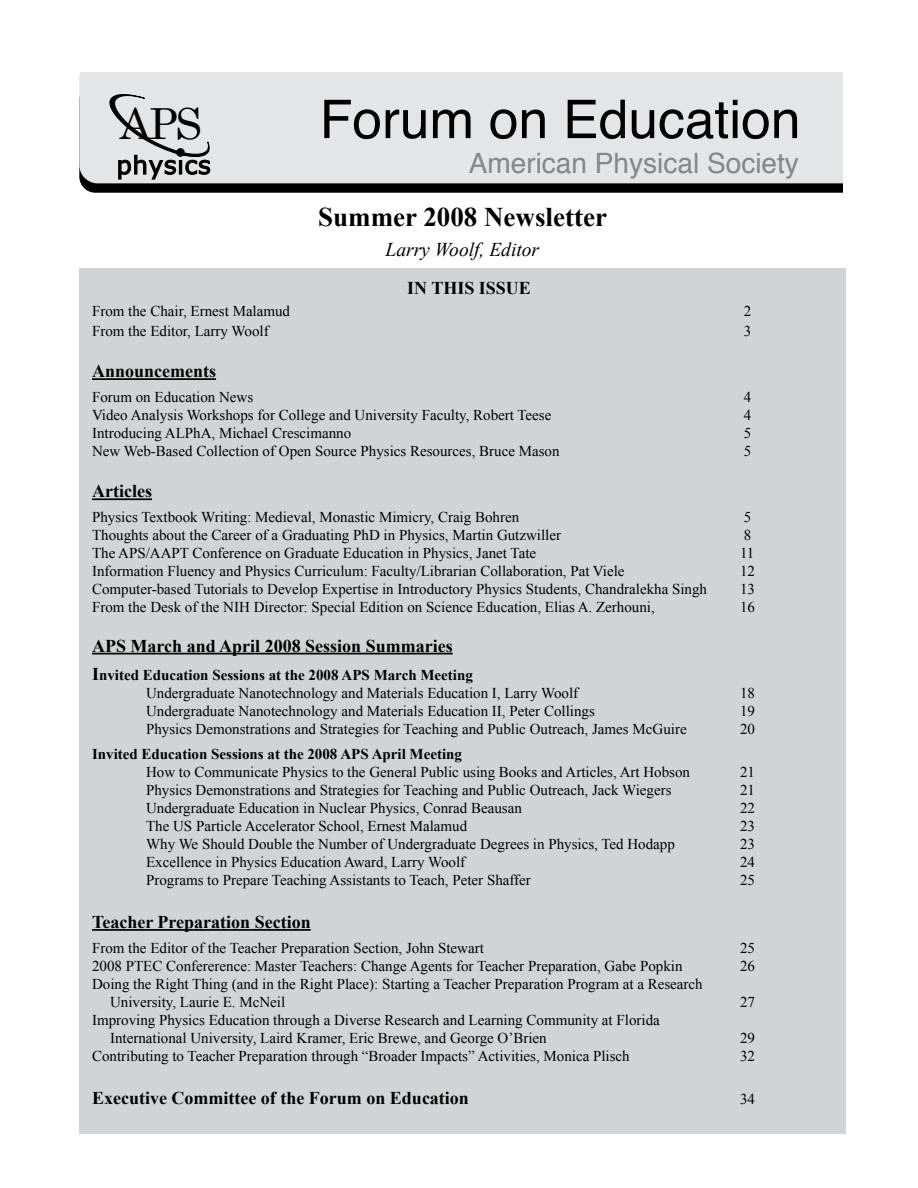
<style>
.page{position:relative;width:918px;height:1188px;background:#fff}
.page>*{position:absolute;margin:0;border:0;box-sizing:border-box;transform-origin:0 0}
.t1{font:53.4px "Helvetica";color:#000}
.t2{font:42.9px "Century Schoolbook";color:#000}
.t3{font:28.05px "Helvetica";color:#848688}
.t4{font:700 27px "Times New Roman";color:#000}
.t5{font:italic 19.5px "Times New Roman";color:#000}
.t6{font:700 18px "Times New Roman";color:#000}
.t7{font:15px/18px "Times New Roman";color:#000}
.t8{font:700 15px "Times New Roman";color:#000}
.s1{font-weight:700;font-size:18px}
.s2{font-weight:700}
</style>
<div class="page">
<svg style="left:80px;top:183px;width:762px;height:10px;background:#101010"></svg>
<div style="left:79px;top:73px;width:763px;height:110px;background:#e4e5e6"></div>
<svg style="left:106px;top:93px;width:105px;height:87px;background:#c3c4c5"></svg>
<div style="left:176px;top:148px;width:9px;height:9px;background:#000;border-radius:50%"></div>
<div style="left:79px;top:268px;width:766px;height:866px;background:#d1d3d4"></div>
<hr style="left:92px;top:378px;width:124px;height:2px;background:#000">
<hr style="left:92px;top:498px;width:60px;height:2px;background:#000">
<hr style="left:92px;top:653px;width:361px;height:1px;background:#000">
<hr style="left:92px;top:929px;width:219px;height:2px;background:#000">
<h2 class="t2" style="left:120px;top:97px;width:84px">APS</h2>
<h1 class="t1" style="left:320px;top:74px;width:482px">Forum on Education</h1>
<h3 class="t3" style="left:469px;top:139px;width:332px">American Physical Society</h3>
<h3 class="t4" style="left:318px;top:198px;width:290px">Summer 2008 Newsletter</h3>
<h3 class="t5" style="left:386px;top:236px;width:155px">Larry Woolf, Editor</h3>
<p class="t6" style="left:407px;top:276px;width:125px">IN THIS ISSUE</p>
<p class="t7" style="left:92px;top:302px;width:200px">From the Chair, Ernest Malamud</p>
<p class="t7" style="left:744px;top:302px;width:9px">2</p>
<p class="t7" style="left:92px;top:322px;width:178px">From the Editor, Larry Woolf</p>
<p class="t7" style="left:744px;top:322px;width:9px">3</p>
<p class="t6" style="left:92px;top:359px;width:126px">Announcements</p>
<p class="t7" style="left:92px;top:388px;width:163px">Forum on Education News</p>
<p class="t7" style="left:744px;top:388px;width:9px">4</p>
<p class="t7" style="left:92px;top:406px;width:461px">Video Analysis Workshops for College and University Faculty, Robert Teese</p>
<p class="t7" style="left:744px;top:406px;width:9px">4</p>
<p class="t7" style="left:92px;top:424px;width:261px">Introducing ALPhA, Michael Crescimanno</p>
<p class="t7" style="left:744px;top:424px;width:9px">5</p>
<p class="t7" style="left:92px;top:442px;width:469px">New Web-Based Collection of Open Source Physics Resources, Bruce Mason</p>
<p class="t7" style="left:744px;top:442px;width:9px">5</p>
<p class="t6" style="left:92px;top:479px;width:61px">Articles</p>
<p class="t7" style="left:92px;top:508px;width:429px">Physics Textbook Writing: Medieval, Monastic Mimicry, Craig Bohren</p>
<p class="t7" style="left:744px;top:508px;width:9px">5</p>
<p class="t7" style="left:92px;top:526px;width:471px">Thoughts about the Career of a Graduating PhD in Physics, Martin Gutzwiller</p>
<p class="t7" style="left:744px;top:526px;width:9px">8</p>
<p class="t7" style="left:92px;top:544px;width:446px">The APS/AAPT Conference on Graduate Education in Physics, Janet Tate</p>
<p class="t7" style="left:740px;top:544px;width:16px">11</p>
<p class="t7" style="left:92px;top:562px;width:534px">Information Fluency and Physics Curriculum: Faculty/Librarian Collaboration, Pat Viele</p>
<p class="t7" style="left:740px;top:562px;width:16px">12</p>
<p class="t7" style="left:92px;top:580px;width:617px">Computer-based Tutorials to Develop Expertise in Introductory Physics Students, Chandralekha Singh</p>
<p class="t7" style="left:740px;top:580px;width:16px">13</p>
<p class="t7" style="left:92px;top:598px;width:564px">From the Desk of the NIH Director: Special Edition on Science Education, Elias A. Zerhouni,</p>
<p class="t7" style="left:740px;top:598px;width:16px">16</p>
<p class="t6" style="left:92px;top:633px;width:362px">APS March and April 2008 Session Summaries</p>
<p class="t7" style="left:146px;top:666px;width:434px;text-indent:-54px"><span class="s1">I</span><span class="s2">nvited Education Sessions at the 2008 APS March Meeting<br></span>Undergraduate Nanotechnology and Materials Education I, Larry Woolf</p>
<p class="t7" style="left:740px;top:684px;width:16px">18</p>
<p class="t7" style="left:146px;top:702px;width:450px">Undergraduate Nanotechnology and Materials Education II, Peter Collings</p>
<p class="t7" style="left:740px;top:702px;width:16px">19</p>
<p class="t7" style="left:146px;top:720px;width:542px">Physics Demonstrations and Strategies for Teaching and Public Outreach, James McGuire</p>
<p class="t7" style="left:740px;top:720px;width:16px">20</p>
<p class="t8" style="left:92px;top:743px;width:372px">Invited Education Sessions at the 2008 APS April Meeting</p>
<p class="t7" style="left:146px;top:763px;width:546px">How to Communicate Physics to the General Public using Books and Articles, Art Hobson</p>
<p class="t7" style="left:740px;top:763px;width:16px">21</p>
<p class="t7" style="left:146px;top:781px;width:527px">Physics Demonstrations and Strategies for Teaching and Public Outreach, Jack Wiegers</p>
<p class="t7" style="left:740px;top:781px;width:16px">21</p>
<p class="t7" style="left:146px;top:799px;width:377px">Undergraduate Education in Nuclear Physics, Conrad Beausan</p>
<p class="t7" style="left:740px;top:799px;width:16px">22</p>
<p class="t7" style="left:146px;top:817px;width:323px">The US Particle Accelerator School, Ernest Malamud</p>
<p class="t7" style="left:740px;top:817px;width:16px">23</p>
<p class="t7" style="left:146px;top:835px;width:530px">Why We Should Double the Number of Undergraduate Degrees in Physics, Ted Hodapp</p>
<p class="t7" style="left:740px;top:835px;width:16px">23</p>
<p class="t7" style="left:146px;top:853px;width:321px">Excellence in Physics Education Award, Larry Woolf</p>
<p class="t7" style="left:740px;top:853px;width:16px">24</p>
<p class="t7" style="left:146px;top:871px;width:386px">Programs to Prepare Teaching Assistants to Teach, Peter Shaffer</p>
<p class="t7" style="left:740px;top:871px;width:16px">25</p>
<p class="t6" style="left:92px;top:909px;width:220px">Teacher Preparation Section</p>
<p class="t7" style="left:92px;top:938px;width:393px">From the Editor of the Teacher Preparation Section, John Stewart</p>
<p class="t7" style="left:740px;top:938px;width:16px">25</p>
<p class="t7" style="left:92px;top:956px;width:592px">2008 PTEC Confererence: Master Teachers: Change Agents for Teacher Preparation, Gabe Popkin</p>
<p class="t7" style="left:740px;top:956px;width:16px">26</p>
<p class="t7" style="left:110px;top:974px;width:594px;text-indent:-18px">Doing the Right Thing (and in the Right Place): Starting a Teacher Preparation Program at a Research<br>University, Laurie E. McNeil</p>
<p class="t7" style="left:740px;top:992px;width:16px">27</p>
<p class="t7" style="left:110px;top:1010px;width:551px;text-indent:-18px">Improving Physics Education through a Diverse Research and Learning Community at Florida<br>International University, Laird Kramer, Eric Brewe, and George O’Brien</p>
<p class="t7" style="left:740px;top:1028px;width:16px">29</p>
<p class="t7" style="left:92px;top:1046px;width:539px">Contributing to Teacher Preparation through “Broader Impacts” Activities, Monica Plisch</p>
<p class="t7" style="left:740px;top:1046px;width:16px">32</p>
<p class="t6" style="left:92px;top:1085px;width:378px">Executive Committee of the Forum on Education</p>
<p class="t7" style="left:740px;top:1090px;width:16px">34</p>
</div>
